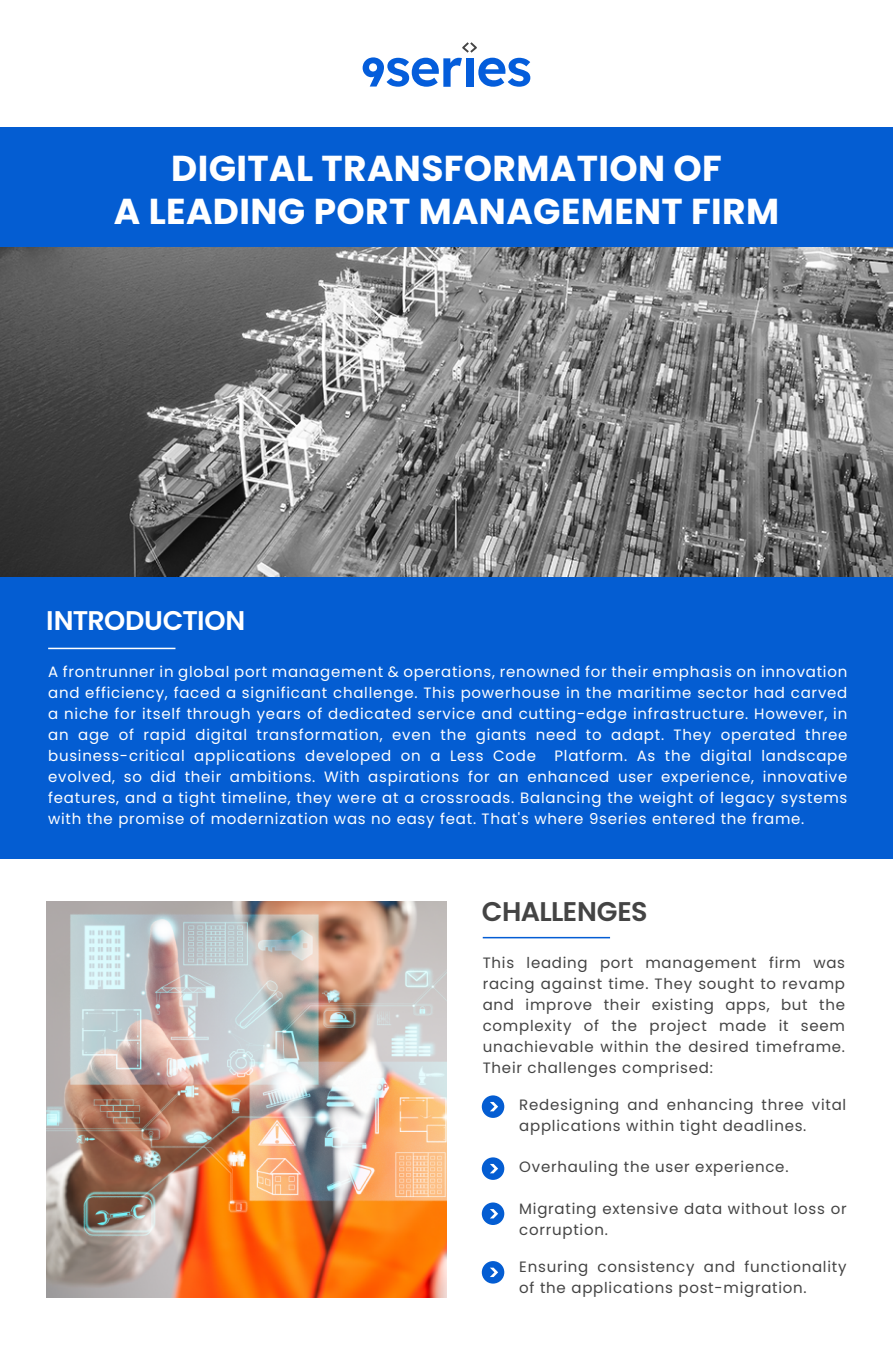
<style>
.page{position:relative;width:893px;height:1352px;background:#fff}
.page>*{position:absolute;margin:0;border:0;box-sizing:border-box;transform-origin:0 0}
.t1{font:700 36px/43.2px "Poppins";letter-spacing:.01em;color:#fff;text-align:center}
.t2{font:600 27px "Poppins";letter-spacing:-.01em;color:#fff}
.t3{font:600 27px "Poppins";letter-spacing:-.02em;color:#444}
.t4{font:15px/21px "Poppins";letter-spacing:.05em;color:#fff;text-align:justify}
.t5{font:15px/21px "Poppins";letter-spacing:.05em;color:#444}
</style>
<div class="page">
<img style="left:0;top:247px;width:893px;height:330px">
<div style="left:0;top:127px;width:893px;height:120px;background:#045dd2"></div>
<svg style="left:363px;top:42px;width:167px;height:45px"></svg>
<div style="left:0;top:577px;width:893px;height:281px;background:#045dd2"></div>
<hr style="left:48px;top:648px;width:127px;height:1px;background:#fff">
<hr style="left:483px;top:937px;width:127px;height:1px;background:#045dd4">
<div style="left:482px;top:1157px;width:22px;height:23px;background:#045dd2;border-radius:50%"></div>
<svg style="left:490px;top:1164px;width:8px;height:9px"></svg>
<div style="left:482px;top:1202px;width:22px;height:23px;background:#045dd2;border-radius:50%"></div>
<svg style="left:490px;top:1209px;width:8px;height:9px"></svg>
<div style="left:482px;top:1261px;width:22px;height:22px;background:#045dd2;border-radius:50%"></div>
<svg style="left:490px;top:1267px;width:8px;height:10px"></svg>
<div style="left:482px;top:1095px;width:22px;height:23px;background:#045dd2;border-radius:50%"></div>
<svg style="left:490px;top:1102px;width:8px;height:9px"></svg>
<img style="left:46px;top:901px;width:400px;height:396px">
<h1 class="t1" style="left:114px;top:147px;width:667px">DIGITAL TRANSFORMATION OF<br>A LEADING PORT MANAGEMENT FIRM</h1>
<h2 class="t2" style="left:46px;top:605px;width:201px">INTRODUCTION</h2>
<p class="t4" style="left:48px;top:661px;width:801px">A frontrunner in global port management &amp; operations, renowned for their emphasis on innovation and efficiency, faced a significant challenge. This powerhouse in the maritime sector had carved a niche for itself through years of dedicated service and cutting-edge infrastructure. However, in an age of rapid digital transformation, even the giants need to adapt. They operated three business-critical applications developed on a Less Code Platform. As the digital landscape evolved, so did their ambitions. With aspirations for an enhanced user experience, innovative features, and a tight timeline, they were at a crossroads. Balancing the weight of legacy systems with the promise of modernization was no easy feat. That's where 9series entered the frame.</p>
<h2 class="t3" style="left:482px;top:895px;width:167px">CHALLENGES</h2>
<p class="t5" style="left:483px;top:952px;width:364px;text-align:justify">This leading port management firm was racing against time. They sought to revamp and improve their existing apps, but the complexity of the project made it seem unachievable within the desired timeframe.<br>Their challenges comprised:</p>
<p class="t5" style="left:519px;top:1094px;width:328px">Redesigning and enhancing three vital applications within tight deadlines.</p>
<p class="t5" style="left:519px;top:1156px;width:271px">Overhauling the user experience.</p>
<p class="t5" style="left:519px;top:1198px;width:329px">Migrating extensive data without loss or corruption.</p>
<p class="t5" style="left:519px;top:1256px;width:329px">Ensuring consistency and functionality of the applications post-migration.</p>
</div>
